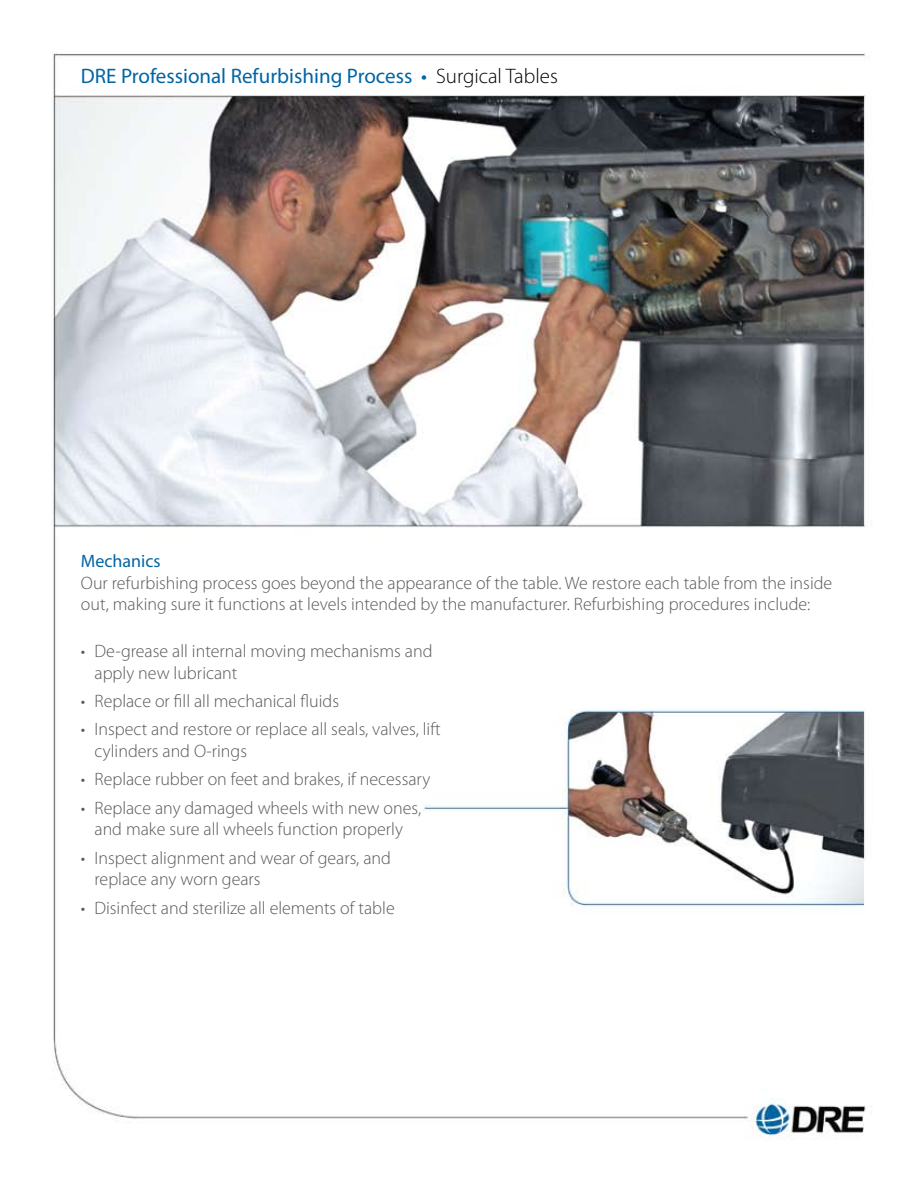
<style>
.page{position:relative;width:918px;height:1188px;background:#fff}
.page>*{position:absolute;margin:0;border:0;box-sizing:border-box;transform-origin:0 0}
.t1{font:21px "Myriad Pro";color:#0065a4}
.t2{font:300 18px/21.6px "Myriad Pro";color:#58595b}
.t3{font:18px "Myriad Pro";color:#0065a4}
.s1{font-weight:300;color:#000}
</style>
<div class="page">
<img style="left:52px;top:52px;width:820px;height:1087px">
<p class="t1" style="left:81px;top:64px;width:478px">DRE Professional Refurbishing Process • <span class="s1">Surgical Tables</span></p>
<p class="t3" style="left:81px;top:551px;width:81px">Mechanics</p>
<p class="t2" style="left:81px;top:572px;width:753px">Our refurbishing process goes beyond the appearance of the table. We restore each table from the inside out, making sure it functions at levels intended by the manufacturer. Refurbishing procedures include:</p>
<p class="t2" style="left:94px;top:641px;width:340px;text-indent:-14px">• De-grease all internal moving mechanisms and apply new lubricant</p>
<p class="t2" style="left:81px;top:690px;width:260px">• Replace or fill all mechanical fluids</p>
<p class="t2" style="left:94px;top:719px;width:348px;text-indent:-14px">• Inspect and restore or replace all seals, valves, lift cylinders and O-rings</p>
<p class="t2" style="left:81px;top:769px;width:351px">• Replace rubber on feet and brakes, if necessary</p>
<p class="t2" style="left:81px;top:797px;width:342px;text-align:center">• Replace any damaged wheels with new ones, and make sure all wheels function properly</p>
<p class="t2" style="left:94px;top:847px;width:298px;text-indent:-14px">• Inspect alignment and wear of gears, and replace any worn gears</p>
<p class="t2" style="left:81px;top:897px;width:315px">• Disinfect and sterilize all elements of table</p>
</div>
